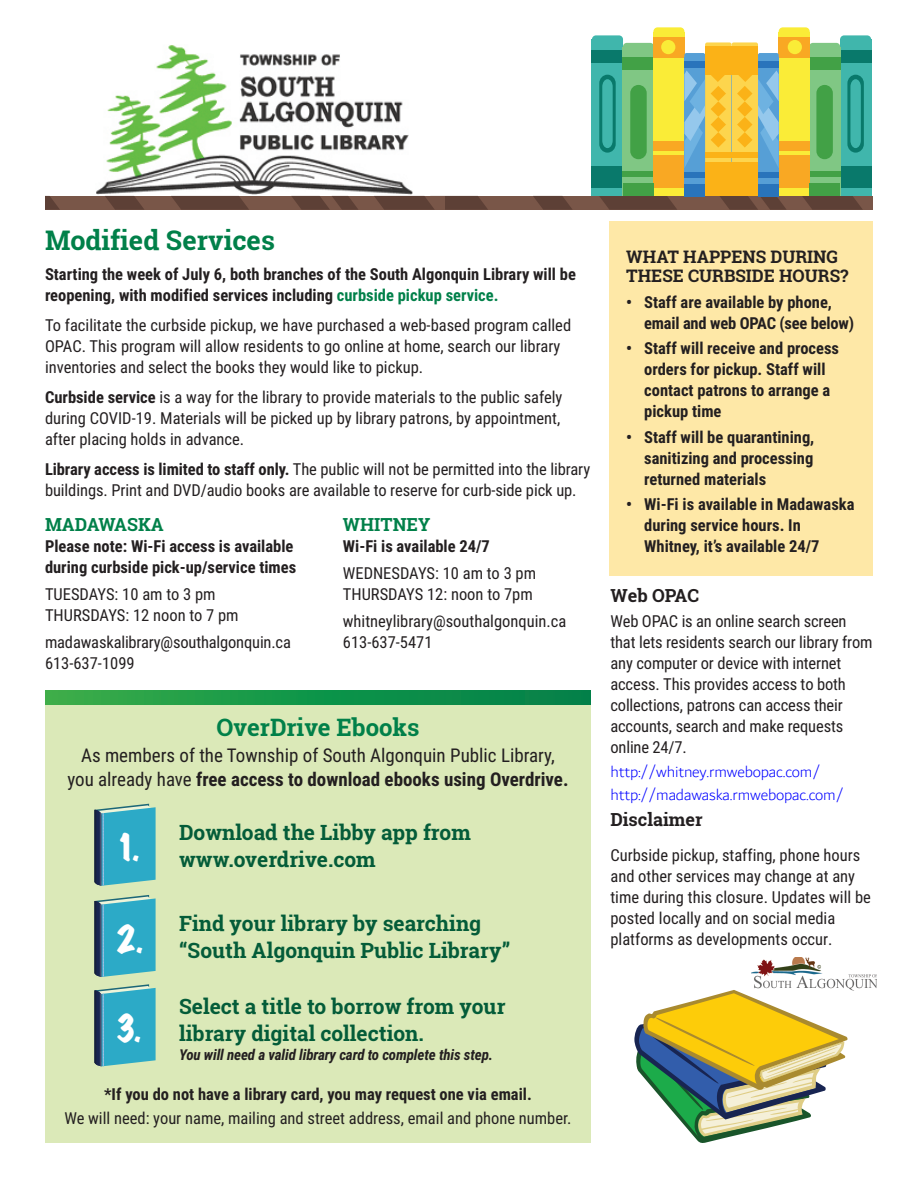
<style>
.page{position:relative;width:918px;height:1188px;background:#fff}
.page>*{position:absolute;margin:0;border:0;box-sizing:border-box;transform-origin:0 0}
.t1{font:expanded 33px "Marker Felt";color:#fff}
.t2{font:700 27px "Roboto Slab";color:#018049}
.t3{font:700 24px "Roboto Slab";color:#018049}
.t4{font:700 21px/27px "Roboto Slab";color:#045c39}
.t5{font:18.9px/24.2px "Roboto Condensed";color:#231f20;text-align:center}
.t6{font:700 18px "Roboto Slab";color:#231f20}
.t7{font:700 18px "Roboto Slab";color:#018049}
.t8{font:700 17.25px/18.8px "Roboto Slab";color:#231f20}
.t9{font:16.5px/21px "Roboto Condensed";color:#231f20}
.t10{font:700 16.5px/21px "Roboto Condensed";color:#231f20}
.t11{font:300 16.5px/23.1px "Dubai";letter-spacing:-.01em;color:#00f}
.t12{font:italic 700 15px "Roboto Condensed";letter-spacing:-.01em;color:#231f20}
.s1{color:#018049}
.s2{font-weight:700}
</style>
<div class="page">
<div style="left:45px;top:699px;width:546px;height:444px;background:#dbe9b8"></div>
<svg style="left:94px;top:984px;width:62px;height:83px"></svg>
<svg style="left:94px;top:895px;width:62px;height:82px"></svg>
<svg style="left:94px;top:804px;width:62px;height:82px"></svg>
<div style="left:609px;top:221px;width:264px;height:355px;background:#fee8a7"></div>
<div style="left:430px;top:196px;width:443px;height:14px;background:#795648"></div>
<svg style="left:45px;top:196px;width:818px;height:14px"></svg>
<div style="left:592px;top:40px;width:31px;height:156px;background:#40b6ac"></div>
<div style="left:592px;top:35px;width:31px;height:143px;background:#40b6ac;border-radius:4px"></div>
<div style="left:592px;top:51px;width:31px;height:12px;background:#09796b"></div>
<div style="left:599px;top:75px;width:17px;height:78px;background:#09796b;border-radius:8px"></div>
<div style="left:592px;top:166px;width:31px;height:22px;background:#09796b"></div>
<svg style="left:602px;top:79px;width:11px;height:69px"></svg>
<div style="left:623px;top:47px;width:31px;height:149px;background:#80c784"></div>
<div style="left:623px;top:43px;width:31px;height:136px;background:#80c784;border-radius:4px"></div>
<div style="left:623px;top:57px;width:31px;height:12px;background:#42a146"></div>
<div style="left:630px;top:85px;width:17px;height:74px;background:#42a146;border-radius:8px"></div>
<div style="left:623px;top:171px;width:31px;height:6px;background:#42a146"></div>
<div style="left:653px;top:32px;width:31px;height:164px;background:#faec37"></div>
<div style="left:653px;top:27px;width:31px;height:150px;background:#faec37;border-radius:4px"></div>
<div style="left:653px;top:37px;width:31px;height:21px;background:#f9a823"></div>
<div style="left:653px;top:155px;width:31px;height:32px;background:#f9a823"></div>
<div style="left:623px;top:183px;width:30px;height:13px;background:#42a146"></div>
<div style="left:661px;top:40px;width:14px;height:14px;background:#faec37;border-radius:50%"></div>
<div style="left:653px;top:141px;width:31px;height:10px;background:#f9a823"></div>
<div style="left:684px;top:57px;width:21px;height:139px;background:#569fd6"></div>
<div style="left:684px;top:53px;width:21px;height:127px;background:#569fd6;border-radius:2px"></div>
<div style="left:684px;top:173px;width:21px;height:5px;background:#2974bb"></div>
<div style="left:684px;top:184px;width:21px;height:12px;background:#2974bb"></div>
<div style="left:705px;top:42px;width:27px;height:137px;background:#fdd54d;border-radius:2px"></div>
<div style="left:705px;top:46px;width:27px;height:28px;background:#fbb217"></div>
<div style="left:705px;top:162px;width:26px;height:34px;background:#fbb217"></div>
<div style="left:840px;top:40px;width:31px;height:156px;background:#40b6ac"></div>
<div style="left:840px;top:35px;width:31px;height:143px;background:#40b6ac;border-radius:4px"></div>
<div style="left:840px;top:51px;width:31px;height:12px;background:#09796b"></div>
<div style="left:847px;top:75px;width:17px;height:78px;background:#09796b;border-radius:8px"></div>
<div style="left:840px;top:166px;width:31px;height:22px;background:#09796b"></div>
<svg style="left:850px;top:79px;width:11px;height:69px"></svg>
<div style="left:809px;top:47px;width:31px;height:149px;background:#80c784"></div>
<div style="left:809px;top:43px;width:31px;height:136px;background:#80c784;border-radius:4px"></div>
<div style="left:809px;top:57px;width:31px;height:12px;background:#42a146"></div>
<div style="left:816px;top:85px;width:17px;height:74px;background:#42a146;border-radius:8px"></div>
<div style="left:809px;top:171px;width:31px;height:6px;background:#42a146"></div>
<div style="left:779px;top:32px;width:31px;height:164px;background:#faec37"></div>
<div style="left:779px;top:27px;width:31px;height:150px;background:#faec37;border-radius:4px"></div>
<div style="left:779px;top:37px;width:31px;height:21px;background:#f9a823"></div>
<div style="left:779px;top:155px;width:31px;height:32px;background:#f9a823"></div>
<div style="left:810px;top:183px;width:30px;height:13px;background:#42a146"></div>
<div style="left:788px;top:40px;width:14px;height:14px;background:#faec37;border-radius:50%"></div>
<div style="left:779px;top:141px;width:31px;height:10px;background:#f9a823"></div>
<div style="left:758px;top:57px;width:21px;height:139px;background:#569fd6"></div>
<div style="left:758px;top:53px;width:21px;height:127px;background:#569fd6;border-radius:2px"></div>
<div style="left:758px;top:173px;width:21px;height:5px;background:#2974bb"></div>
<div style="left:758px;top:184px;width:21px;height:12px;background:#2974bb"></div>
<div style="left:732px;top:42px;width:26px;height:137px;background:#fdd54d;border-radius:2px"></div>
<div style="left:732px;top:46px;width:26px;height:28px;background:#fbb217"></div>
<div style="left:732px;top:162px;width:26px;height:34px;background:#fbb217"></div>
<svg style="left:684px;top:61px;width:95px;height:107px"></svg>
<svg style="left:634px;top:990px;width:214px;height:153px"></svg>
<img style="left:751px;top:957px;width:126px;height:33px">
<img style="left:96px;top:45px;width:316px;height:149px">
<svg style="left:45px;top:691px;width:546px;height:13px"></svg>
<h2 class="t2" style="left:45px;top:221px;width:231px">Modified Services</h2>
<p class="t10" style="left:45px;top:263px;width:532px">Starting the week of July 6, both branches of the South Algonquin Library will be reopening, with modified services including <span class="s1">curbside pickup service.</span></p>
<p class="t9" style="left:45px;top:314px;width:528px">To facilitate the curbside pickup, we have purchased a web-based program called<br>OPAC. This program will allow residents to go online at home, search our library inventories and select the books they would like to pickup.</p>
<p class="t9" style="left:45px;top:386px;width:519px"><span class="s2">Curbside service</span> is a way for the library to provide materials to the public safely during COVID-19. Materials will be picked up by library patrons, by appointment, after placing holds in advance.</p>
<p class="t9" style="left:45px;top:458px;width:547px"><span class="s2">Library access is limited to staff only.</span> The public will not be permitted into the library buildings. Print and DVD/audio books are available to reserve for curb-side pick up.</p>
<p class="t7" style="left:343px;top:512px;width:89px">WHITNEY</p>
<p class="t10" style="left:343px;top:535px;width:149px">Wi-Fi is available 24/7</p>
<p class="t9" style="left:343px;top:562px;width:195px">WEDNESDAYS: 10 am to 3 pm<br>THURSDAYS 12: noon to 7pm</p>
<p class="t9" style="left:343px;top:610px;width:225px">whitneylibrary@southalgonquin.ca<br>613-637-5471</p>
<p class="t7" style="left:45px;top:512px;width:120px">MADAWASKA</p>
<p class="t10" style="left:45px;top:535px;width:253px">Please note: Wi-Fi access is available during curbside pick-up/service times</p>
<p class="t9" style="left:45px;top:583px;width:195px">TUESDAYS: 10 am to 3 pm<br>THURSDAYS: 12 noon to 7 pm</p>
<p class="t9" style="left:45px;top:631px;width:248px">madawaskalibrary@southalgonquin.ca<br>613-637-1099</p>
<h3 class="t3" style="left:217px;top:711px;width:204px">OverDrive Ebooks</h3>
<p class="t5" style="left:67px;top:742px;width:503px">As members of the Township of South Algonquin Public Library, you already have <span class="s2">free access to download ebooks using Overdrive.</span></p>
<p class="t4" style="left:179px;top:819px;width:293px">Download the Libby app from www.overdrive.com</p>
<h1 class="t1" style="left:115px;top:822px;width:25px">1.</h1>
<h1 class="t1" style="left:115px;top:913px;width:29px">2.</h1>
<h1 class="t1" style="left:115px;top:1002px;width:27px">3.</h1>
<p class="t4" style="left:179px;top:910px;width:333px">Find your library by searching “South Algonquin Public Library”</p>
<p class="t4" style="left:179px;top:993px;width:328px">Select a title to borrow from your library digital collection.</p>
<p class="t12" style="left:179px;top:1045px;width:316px">You will need a valid library card to complete this step.</p>
<p class="t10" style="left:104px;top:1083px;width:429px">*If you do not have a library card, you may request one via email.</p>
<p class="t9" style="left:64px;top:1108px;width:509px">We will need: your name, mailing and street address, email and phone number.</p>
<p class="t8" style="left:626px;top:248px;width:224px">WHAT HAPPENS DURING<br>THESE CURBSIDE HOURS?</p>
<p class="t10" style="left:644px;top:291px;width:211px;text-indent:-18px">• Staff are available by phone, email and web OPAC (see below)</p>
<p class="t10" style="left:644px;top:337px;width:196px;text-indent:-18px">• Staff will receive and process orders for pickup. Staff will contact patrons to arrange a pickup time</p>
<p class="t10" style="left:644px;top:426px;width:172px;text-align:justify;text-indent:-18px">• Staff will be quarantining, sanitizing and processing returned materials</p>
<p class="t10" style="left:644px;top:493px;width:212px;text-indent:-18px">• Wi-Fi is available in Madawaska during service hours. In<br>Whitney, it’s available 24/7</p>
<p class="t6" style="left:610px;top:583px;width:90px">Web OPAC</p>
<p class="t9" style="left:610px;top:610px;width:264px">Web OPAC is an online search screen that lets residents search our library from any computer or device with internet access. This provides access to both collections, patrons can access their accounts, search and make requests online 24/7.</p>
<p class="t11" style="left:610px;top:760px;width:235px">http://whitney.rmwebopac.com/ http://madawaska.rmwebopac.com/</p>
<p class="t6" style="left:610px;top:807px;width:94px">Disclaimer</p>
<p class="t9" style="left:610px;top:844px;width:262px">Curbside pickup, staffing, phone hours and other services may change at any time during this closure. Updates will be posted locally and on social media platforms as developments occur.</p>
</div>
